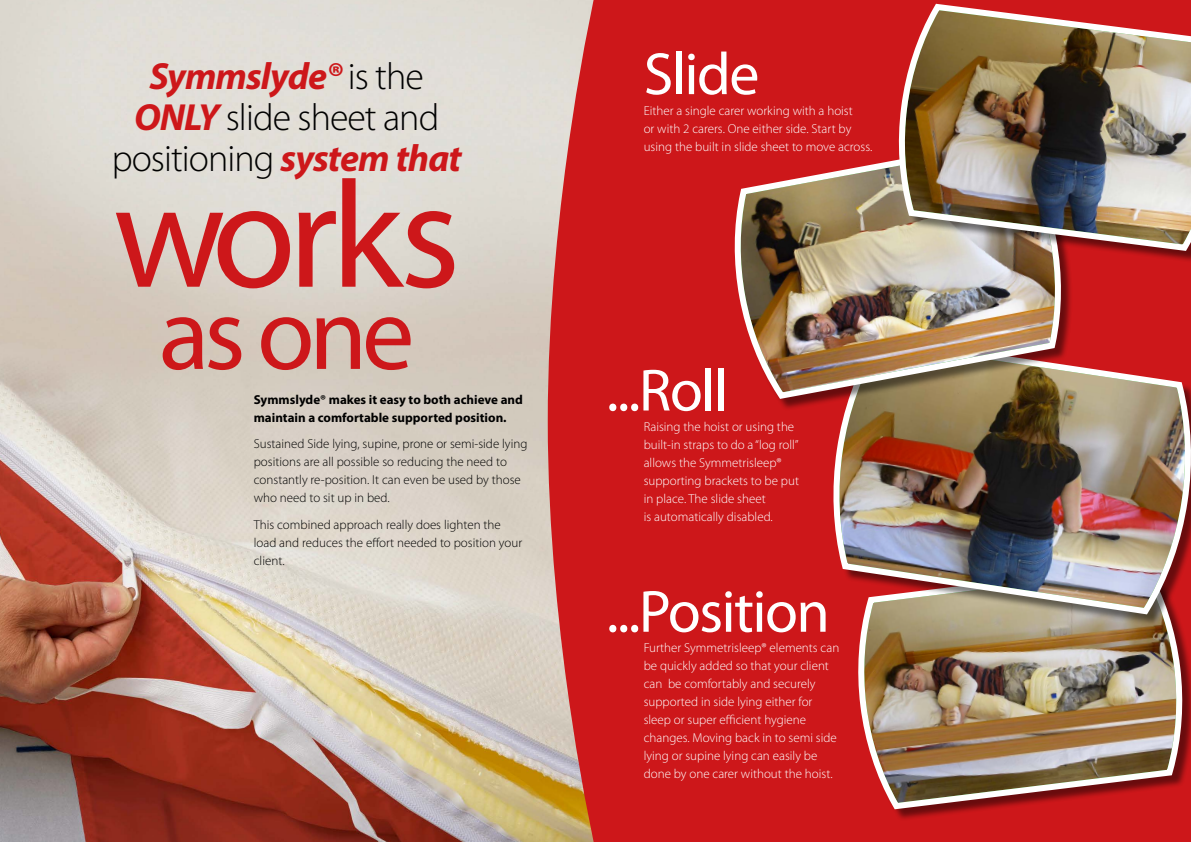
<style>
.page{position:relative;width:1191px;height:842px;background:#fff}
.page>*{position:absolute;margin:0;border:0;box-sizing:border-box;transform-origin:0 0}
.t1{font:152.8px "Myriad Pro";letter-spacing:-.05em;color:#cd171a}
.t2{font:104.4px "Myriad Pro";color:#cd171a}
.t3{font:60px "Myriad Pro";letter-spacing:-.025em;color:#fff}
.t4{font:300 37.9px/40.7px "Myriad Pro";letter-spacing:-.025em;color:#000;text-align:center}
.t5{font:300 13px/18px "Myriad Pro";color:#fff}
.t6{font:300 13px/18px "Myriad Pro";color:#000}
.t7{font:700 13px/18px "Myriad Pro";color:#000}
.s1{font-weight:700;font-style:italic;color:#cd171a}
</style>
<div class="page">
<img style="left:0;top:0;width:548px;height:842px">
<div style="left:548px;top:0;width:643px;height:842px;background:#cd171a"></div>
<div style="left:860px;top:565px;width:331px;height:256px;background:#000;opacity:.49"></div>
<img style="left:854px;top:626px;width:332px;height:188px">
<div style="left:835px;top:339px;width:356px;height:287px;background:#000;opacity:.49"></div>
<img style="left:827px;top:333px;width:364px;height:285px">
<div style="left:736px;top:140px;width:337px;height:271px;background:#000;opacity:.49"></div>
<img style="left:729px;top:133px;width:337px;height:271px">
<div style="left:900px;top:6px;width:291px;height:257px;background:#000;opacity:.49"></div>
<img style="left:893px;top:0;width:298px;height:254px">
<h3 class="t4" style="left:112px;top:56px;width:351px"><span class="s1">Symmslyde®</span> is the<br><span class="s1">ONLY</span> slide sheet and positioning <span class="s1">system that</span></h3>
<h1 class="t1" style="left:113px;top:141px;width:349px">works</h1>
<h2 class="t2" style="left:159px;top:269px;width:257px">as one</h2>
<p class="t7" style="left:254px;top:390px;width:271px">Symmslyde® makes it easy to both achieve and maintain a comfortable supported position.</p>
<p class="t6" style="left:254px;top:435px;width:275px">Sustained Side lying, supine, prone or semi-side lying positions are all possible so reducing the need to constantly re-position. It can even be used by those who need to sit up in bed.</p>
<p class="t6" style="left:254px;top:515px;width:270px">This combined approach really does lighten the load and reduces the effort needed to position your client.</p>
<h3 class="t3" style="left:643px;top:37px;width:117px">Slide</h3>
<p class="t5" style="left:643px;top:101px;width:230px">Either a single carer working with a hoist<br>or with 2 carers. One either side. Start by using the built in slide sheet to move across.</p>
<h3 class="t3" style="left:606px;top:353px;width:124px">...Roll</h3>
<p class="t5" style="left:643px;top:417px;width:157px">Raising the hoist or using the built-in straps to do a “log roll” allows the Symmetrisleep® supporting brackets to be put in place. The slide sheet<br>is automatically disabled.</p>
<h3 class="t3" style="left:606px;top:575px;width:225px">...Position</h3>
<p class="t5" style="left:643px;top:639px;width:197px">Further Symmetrisleep® elements can be quickly added so that your client can be comfortably and securely supported in side lying either for sleep or super efficient hygiene changes. Moving back in to semi side lying or supine lying can easily be done by one carer without the hoist.</p>
</div>
